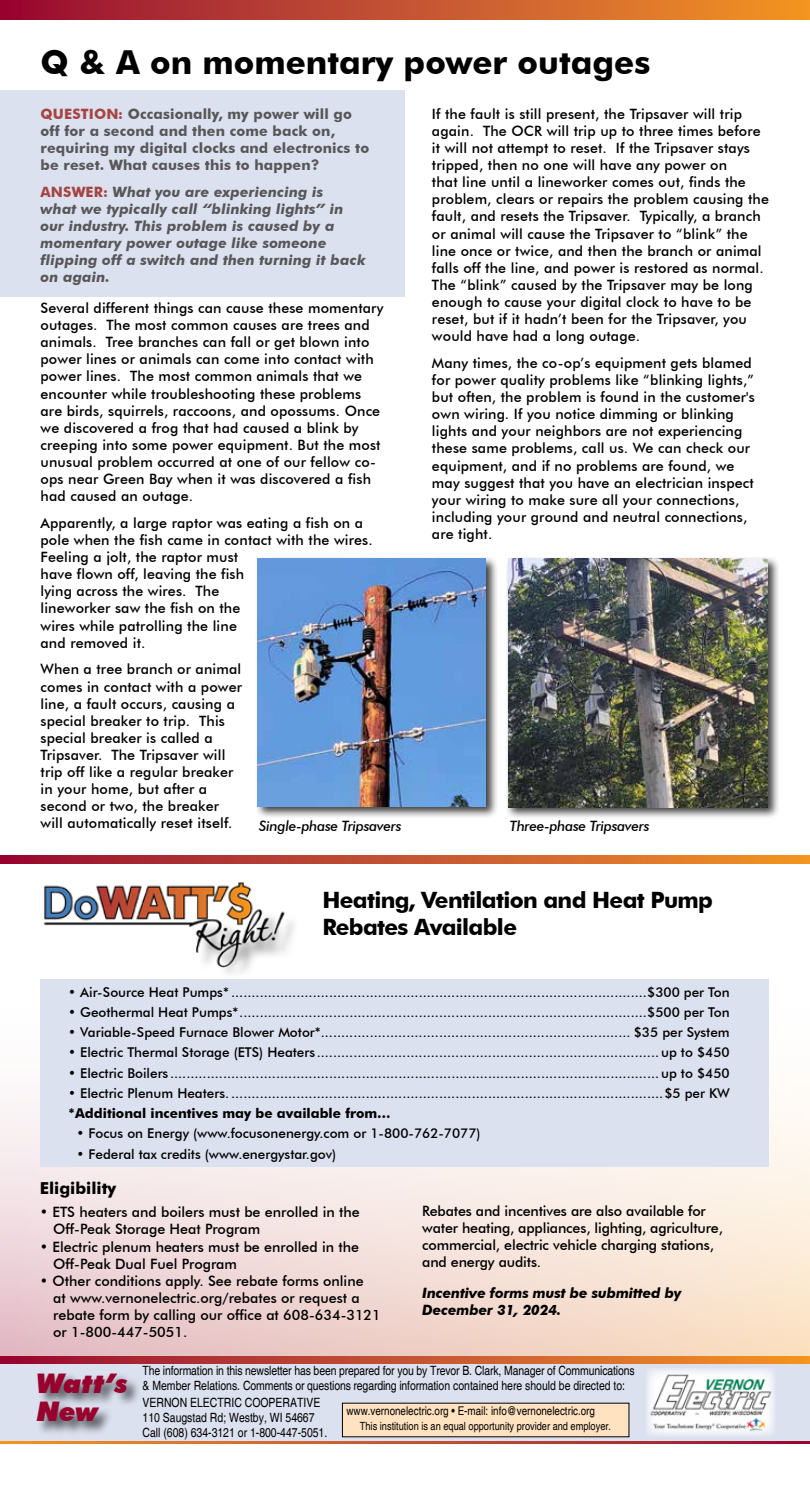
<style>
.page{position:relative;width:810px;height:1485px;background:#fff}
.page>*{position:absolute;margin:0;border:0;box-sizing:border-box;transform-origin:0 0}
.t1{font:700 33px "Futura BT";color:#000}
.t2{font:italic 900 27px/28.5px "Futura BT";color:#98002e}
.t3{font:700 22.5px/27px "Futura BT";letter-spacing:-.03em;color:#000}
.t4{font:700 16.5px "Futura BT";color:#000}
.t5{font:500 14.25px/17.1px "Futura BT";letter-spacing:.01em;color:#000}
.t6{font:italic 700 14.25px/17.1px "Futura BT";letter-spacing:.01em;color:#575758}
.t7{font:500 14.25px/17.1px "Futura BT";letter-spacing:-.01em;color:#000}
.t8{font:700 14.25px/17.1px "Futura BT";letter-spacing:.01em;color:#575758}
.t9{font:italic 700 14.25px/17.1px "Futura BT";letter-spacing:-.01em;color:#000}
.t10{font:italic 500 14.25px "Futura BT";letter-spacing:-.02em;color:#000}
.t11{font:500 13.5px "Futura BT";color:#000}
.t12{font:700 13.5px "Futura BT";color:#000}
.t13{font:condensed 12.75px/15px "Helvetica";letter-spacing:-.01em;color:#000}
.t14{font:condensed 12px "Helvetica";color:#000}
.t15{font:condensed 11.25px "Helvetica";color:#000}
.s1{color:#a64443}
.s2{font-style:normal;color:#a64443}
</style>
<div class="page">
<div style="left:0;top:90px;width:405px;height:207px;background:#dbe1ef"></div>
<div style="left:0;top:1364px;width:810px;height:78px;background:#dbe1ef"></div>
<div style="left:342px;top:1403px;width:287px;height:34px;background:#ffe2c0"></div>
<hr style="left:0;top:1441px;width:810px;height:3px;background:#fff">
<div style="left:37px;top:1372px;width:105px;height:64px;background:#000;opacity:.6"></div>
<img style="left:647px;top:1369px;width:127px;height:66px">
<svg style="left:0;top:1356px;width:810px;height:8px"></svg>
<div style="left:0;top:0;width:810px;height:20px;background:linear-gradient(to right,#960c36,#f39728)"></div>
<div style="left:505px;top:556px;width:275px;height:263px;background:#000;opacity:.75"></div>
<img style="left:508px;top:559px;width:260px;height:248px">
<svg style="left:0;top:1105px;width:810px;height:251px"></svg>
<div style="left:40px;top:979px;width:729px;height:188px;background:#dbe1ef"></div>
<img style="left:44px;top:882px;width:250px;height:92px">
<svg style="left:0;top:856px;width:810px;height:8px"></svg>
<div style="left:255px;top:556px;width:244px;height:263px;background:#000;opacity:.75"></div>
<img style="left:258px;top:559px;width:228px;height:247px">
<h1 class="t1" style="left:41px;top:42px;width:611px">Q &amp; A on momentary power outages</h1>
<p class="t8" style="left:41px;top:105px;width:330px"><span class="s1">QUESTION:</span> Occasionally, my power will go off for a second and then come back on, requiring my digital clocks and electronics to be reset. What causes this to happen?</p>
<p class="t6" style="left:41px;top:183px;width:327px"><span class="s2">ANSWER:</span> What you are experiencing is<br>what we typically call “blinking lights” in our industry. This problem is caused by a momentary power outage like someone flipping off a switch and then turning it back on again.</p>
<p class="t5" style="left:41px;top:299px;width:344px">Several different things can cause these momentary outages. The most common causes are trees and animals. Tree branches can fall or get blown into power lines or animals can come into contact with power lines. The most common animals that we encounter while troubleshooting these problems are birds, squirrels, raccoons, and opossums. Once we discovered a frog that had caused a blink by creeping into some power equipment. But the most unusual problem occurred at one of our fellow co&shy;ops near Green Bay when it was discovered a fish had caused an outage.</p>
<p class="t5" style="left:41px;top:514px;width:334px">Apparently, a large raptor was eating a fish on a pole when the fish came in contact with the wires.<br>Feeling a jolt, the raptor must<br>have flown off, leaving the fish<br>lying across the wires. The<br>lineworker saw the fish on the<br>wires while patrolling the line<br>and removed it.</p>
<p class="t5" style="left:41px;top:661px;width:203px">When a tree branch or animal comes in contact with a power line, a fault occurs, causing a special breaker to trip. This special breaker is called a<br>Tripsaver. The Tripsaver will trip off like a regular breaker in your home, but after a second or two, the breaker will automatically reset itself.</p>
<p class="t5" style="left:432px;top:105px;width:339px">If the fault is still present, the Tripsaver will trip again. The OCR will trip up to three times before it will not attempt to reset. If the Tripsaver stays tripped, then no one will have any power on<br>that line until a lineworker comes out, finds the problem, clears or repairs the problem causing the fault, and resets the Tripsaver. Typically, a branch or animal will cause the Tripsaver to “blink” the line once or twice, and then the branch or animal falls off the line, and power is restored as normal.<br>The “blink” caused by the Tripsaver may be long enough to cause your digital clock to have to be reset, but if it hadn’t been for the Tripsaver, you would have had a long outage.</p>
<p class="t5" style="left:432px;top:354px;width:324px">Many times, the co-op’s equipment gets blamed for power quality problems like “blinking lights,” but often, the problem is found in the customer's own wiring. If you notice dimming or blinking lights and your neighbors are not experiencing these same problems, call us. We can check our equipment, and if no problems are found, we may suggest that you have an electrician inspect your wiring to make sure all your connections, including your ground and neutral connections, are tight.</p>
<p class="t10" style="left:259px;top:818px;width:144px">Single-phase Tripsavers</p>
<p class="t10" style="left:510px;top:818px;width:141px">Three-phase Tripsavers</p>
<h3 class="t3" style="left:322px;top:886px;width:392px">Heating, Ventilation and Heat Pump<br>Rebates Available</h3>
<p class="t11" style="left:68px;top:984px;width:663px">• Air-Source Heat Pumps* ......................................................................................................$300 per Ton</p>
<p class="t11" style="left:68px;top:1004px;width:663px">• Geothermal Heat Pumps*....................................................................................................$500 per Ton</p>
<p class="t11" style="left:68px;top:1024px;width:663px">• Variable-Speed Furnace Blower Motor*............................................................................ $35 per System</p>
<p class="t11" style="left:68px;top:1044px;width:663px">• Electric Thermal Storage (ETS) Heaters ....................................................................................up to $450</p>
<p class="t11" style="left:68px;top:1065px;width:663px">• Electric Boilers ........................................................................................................................up to $450</p>
<p class="t11" style="left:68px;top:1085px;width:663px">• Electric Plenum Heaters...........................................................................................................$5 per KW</p>
<p class="t12" style="left:68px;top:1105px;width:324px">*Additional incentives may be available from…</p>
<p class="t11" style="left:76px;top:1125px;width:406px">• Focus on Energy (www.focusonenergy.com or 1-800-762-7077)</p>
<p class="t11" style="left:76px;top:1146px;width:261px">• Federal tax credits (www.energystar.gov)</p>
<p class="t4" style="left:40px;top:1178px;width:78px">Eligibility</p>
<p class="t5" style="left:53px;top:1204px;width:308px;text-indent:-13px">• ETS heaters and boilers must be enrolled in the<br>Off-Peak Storage Heat Program</p>
<p class="t5" style="left:53px;top:1238px;width:307px;text-indent:-13px">• Electric plenum heaters must be enrolled in the<br>Off-Peak Dual Fuel Program</p>
<p class="t5" style="left:53px;top:1272px;width:329px;text-indent:-13px">• Other conditions apply. See rebate forms online<br>at www.vernonelectric.org/rebates or request a rebate form by calling our office at 608-634-3121 or 1-800-447-5051.</p>
<p class="t7" style="left:422px;top:1202px;width:302px">Rebates and incentives are also available for water heating, appliances, lighting, agriculture, commercial, electric vehicle charging stations, and energy audits.</p>
<p class="t9" style="left:422px;top:1284px;width:261px">Incentive forms must be submitted by<br>December 31, 2024.</p>
<h2 class="t2" style="left:37px;top:1369px;width:92px">Watt’s<br>New</h2>
<p class="t13" style="left:143px;top:1363px;width:494px">The information in this newsletter has been prepared for you by Trevor B. Clark, Manager of Communications &amp; Member Relations. Comments or questions regarding information contained here should be directed to:</p>
<p class="t13" style="left:143px;top:1395px;width:186px">VERNON ELECTRIC COOPERATIVE<br>110 Saugstad Rd; Westby, WI 54667<br>Call (608) 634-3121 or 1-800-447-5051.</p>
<p class="t14" style="left:346px;top:1404px;width:250px">www.vernonelectric.org • E-mail: info@vernonelectric.org</p>
<p class="t15" style="left:360px;top:1419px;width:253px">This institution is an equal opportunity provider and employer.</p>
</div>
